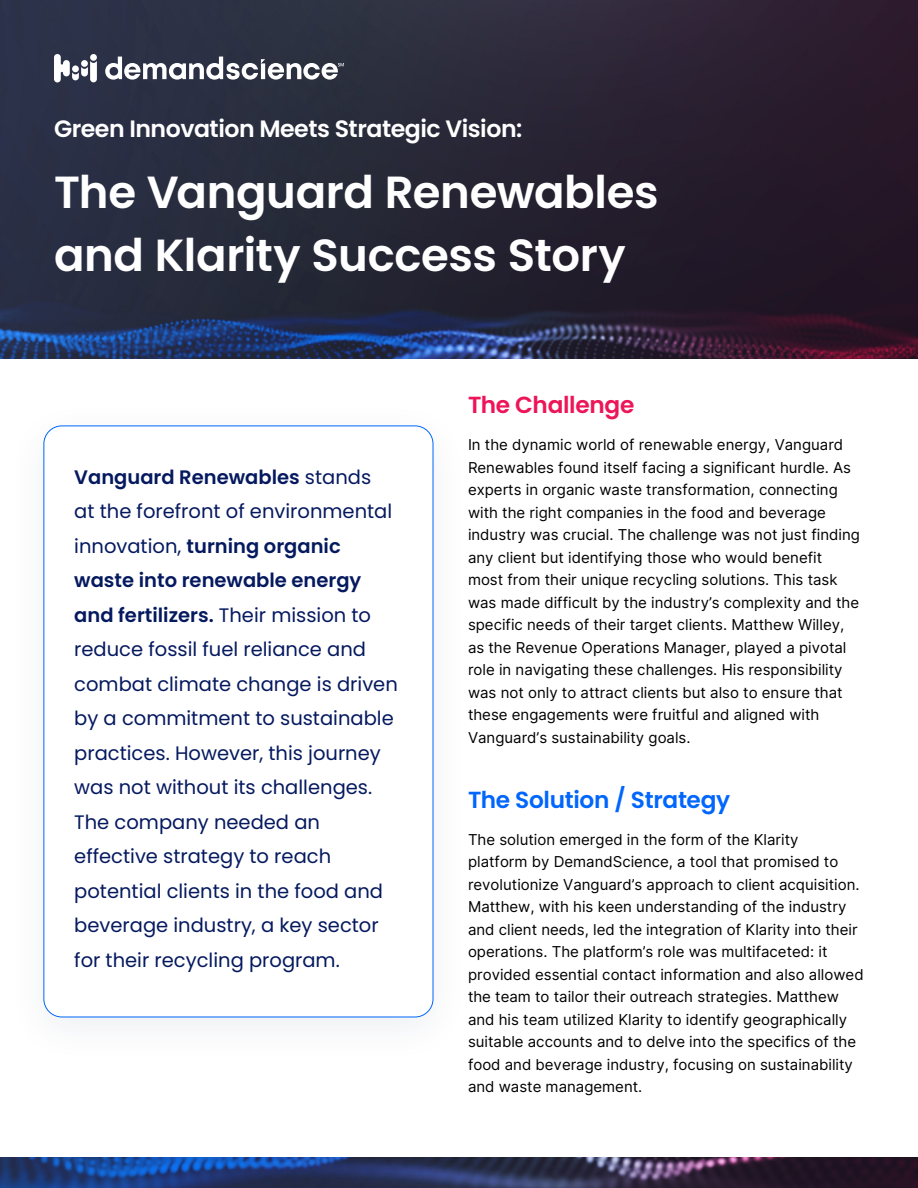
<style>
.page{position:relative;width:918px;height:1188px;background:#fff}
.page>*{position:absolute;margin:0;border:0;box-sizing:border-box;transform-origin:0 0}
.t1{font:600 45px/63.4px "Poppins";letter-spacing:-.01em;color:#fff}
.t2{font:600 23.7px "Poppins";letter-spacing:-.02em;color:#fff}
.t3{font:600 23.25px "Poppins";letter-spacing:-.015em;color:#0066fc}
.t4{font:600 23.25px "Poppins";letter-spacing:-.01em;color:#ed1558}
.t5{font:19.5px/34.5px "Poppins";color:#05195f}
.t6{font:15px/22.5px "Inter";color:#000}
.s1{font-weight:600}
</style>
<div class="page">
<img style="left:0;top:0;width:918px;height:359px">
<img style="left:0;top:1158px;width:918px;height:30px">
<svg style="left:54px;top:54px;width:43px;height:28px"></svg>
<div style="left:81px;top:60px;width:7px;height:7px;background:#fff;border-radius:50%"></div>
<svg style="left:105px;top:57px;width:239px;height:23px"></svg>
<h2 class="t2" style="left:54px;top:115px;width:470px">Green Innovation Meets Strategic Vision:</h2>
<h1 class="t1" style="left:54px;top:160px;width:606px">The Vanguard Renewables and Klarity Success Story</h1>
<p class="t5" style="left:74px;top:460px;width:325px"><span class="s1">Vanguard Renewables</span> stands<br>at the forefront of environmental innovation, <span class="s1">turning organic waste into renewable energy and fertilizers.</span> Their mission to reduce fossil fuel reliance and combat climate change is driven by a commitment to sustainable practices. However, this journey was not without its challenges.<br>The company needed an effective strategy to reach potential clients in the food and beverage industry, a key sector for their recycling program.</p>
<h3 class="t4" style="left:468px;top:392px;width:168px">The Challenge</h3>
<p class="t6" style="left:468px;top:433px;width:393px">In the dynamic world of renewable energy, Vanguard Renewables found itself facing a significant hurdle. As experts in organic waste transformation, connecting with the right companies in the food and beverage industry was crucial. The challenge was not just finding any client but identifying those who would benefit most from their unique recycling solutions. This task was made difficult by the industry’s complexity and the specific needs of their target clients. Matthew Willey, as the Revenue Operations Manager, played a pivotal role in navigating these challenges. His responsibility was not only to attract clients but also to ensure that these engagements were fruitful and aligned with Vanguard’s sustainability goals.</p>
<h3 class="t3" style="left:468px;top:786px;width:264px">The Solution / Strategy</h3>
<p class="t6" style="left:468px;top:828px;width:397px">The solution emerged in the form of the Klarity<br>platform by DemandScience, a tool that promised to revolutionize Vanguard’s approach to client acquisition.<br>Matthew, with his keen understanding of the industry and client needs, led the integration of Klarity into their operations. The platform’s role was multifaceted: it provided essential contact information and also allowed the team to tailor their outreach strategies. Matthew and his team utilized Klarity to identify geographically suitable accounts and to delve into the specifics of the food and beverage industry, focusing on sustainability and waste management.</p>
</div>
